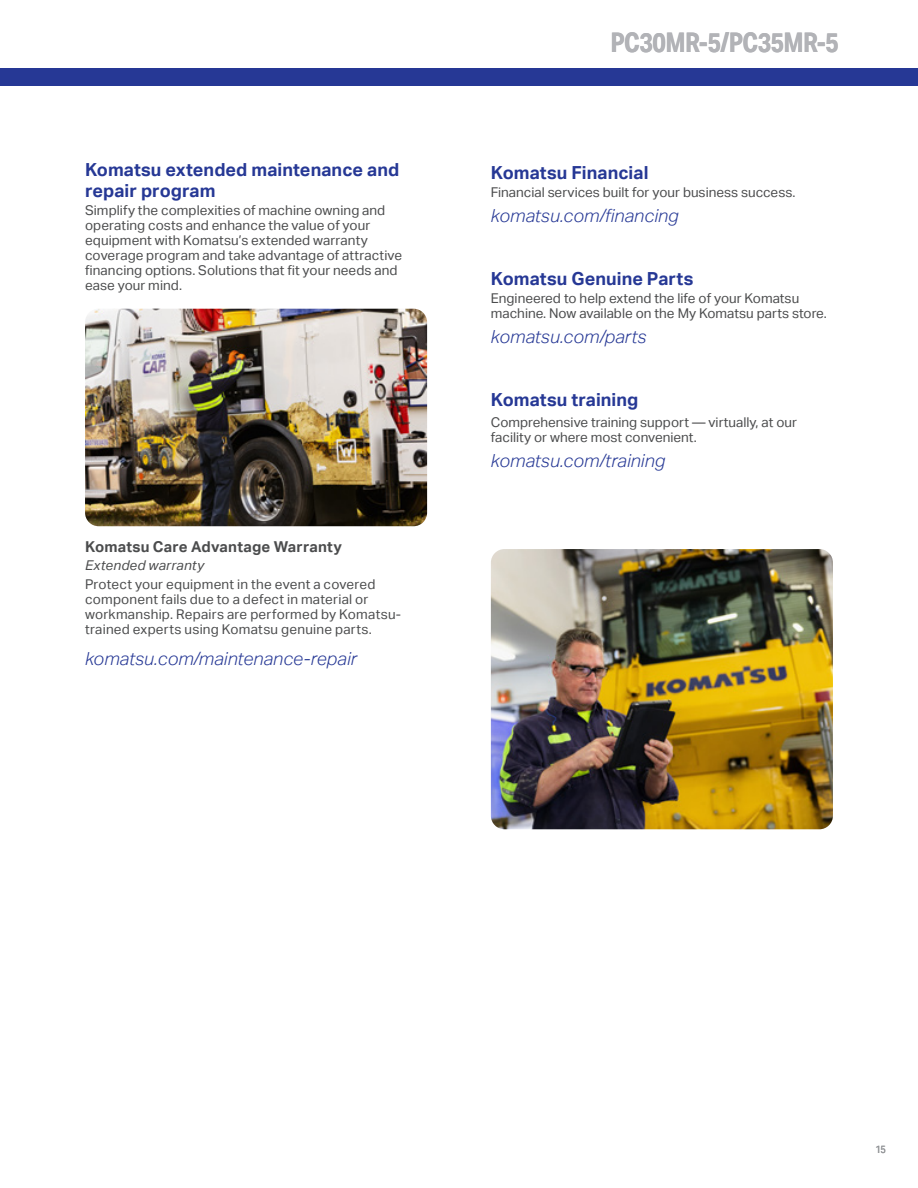
<style>
.page{position:relative;width:918px;height:1188px;background:#fff}
.page>*{position:absolute;margin:0;border:0;box-sizing:border-box;transform-origin:0 0}
.t1{font:700 27px "Aktiv Grotesk Cd";letter-spacing:-.015em;color:#b2b3b7}
.t2{font:700 18px/21px "Aktiv Grotesk";letter-spacing:.005em;color:#263895}
.t3{font:italic 300 18px "Aktiv Grotesk";letter-spacing:.005em;color:#263895}
.t4{font:700 15px "Aktiv Grotesk";letter-spacing:.015em;color:#4b4c4d}
.t5{font:13.5px/15px "Aktiv Grotesk";letter-spacing:.005em;color:#4b4c4d}
.t6{font:italic 13.5px "Aktiv Grotesk";letter-spacing:.015em;color:#4b4c4d}
.t7{font:10.5px "Aktiv Grotesk Cd";color:#939598}
</style>
<div class="page">
<div style="left:0;top:68px;width:918px;height:17px;background:#263895"></div>
<img style="left:85px;top:309px;width:342px;height:217px">
<img style="left:491px;top:549px;width:342px;height:280px">
<h2 class="t2" style="left:85px;top:159px;width:316px">Komatsu extended maintenance and repair program</h2>
<p class="t5" style="left:85px;top:203px;width:319px">Simplify the complexities of machine owning and operating costs and enhance the value of your equipment with Komatsu’s extended warranty coverage program and take advantage of attractive financing options. Solutions that fit your needs and ease your mind.</p>
<p class="t4" style="left:85px;top:539px;width:258px">Komatsu Care Advantage Warranty</p>
<p class="t6" style="left:85px;top:558px;width:121px">Extended warranty</p>
<p class="t5" style="left:85px;top:577px;width:318px">Protect your equipment in the event a covered component fails due to a defect in material or workmanship. Repairs are performed by Komatsu&shy;trained experts using Komatsu genuine parts.</p>
<h2 class="t3" style="left:85px;top:648px;width:273px">komatsu.com/maintenance-repair</h2>
<h1 class="t1" style="left:610px;top:25px;width:230px">PC30MR-5/PC35MR-5</h1>
<h2 class="t2" style="left:491px;top:162px;width:159px">Komatsu Financial</h2>
<p class="t5" style="left:491px;top:185px;width:306px">Financial services built for your business success.</p>
<h2 class="t3" style="left:491px;top:205px;width:189px">komatsu.com/financing</h2>
<h2 class="t2" style="left:491px;top:268px;width:204px">Komatsu Genuine Parts</h2>
<p class="t5" style="left:491px;top:291px;width:337px">Engineered to help extend the life of your Komatsu machine. Now available on the My Komatsu parts store.</p>
<h2 class="t3" style="left:491px;top:326px;width:157px">komatsu.com/parts</h2>
<h2 class="t2" style="left:491px;top:389px;width:149px">Komatsu training</h2>
<p class="t5" style="left:491px;top:415px;width:308px">Comprehensive training support — virtually, at our facility or where most convenient.</p>
<h2 class="t3" style="left:491px;top:450px;width:176px">komatsu.com/training</h2>
<p class="t7" style="left:875px;top:1143px;width:12px">15</p>
</div>
